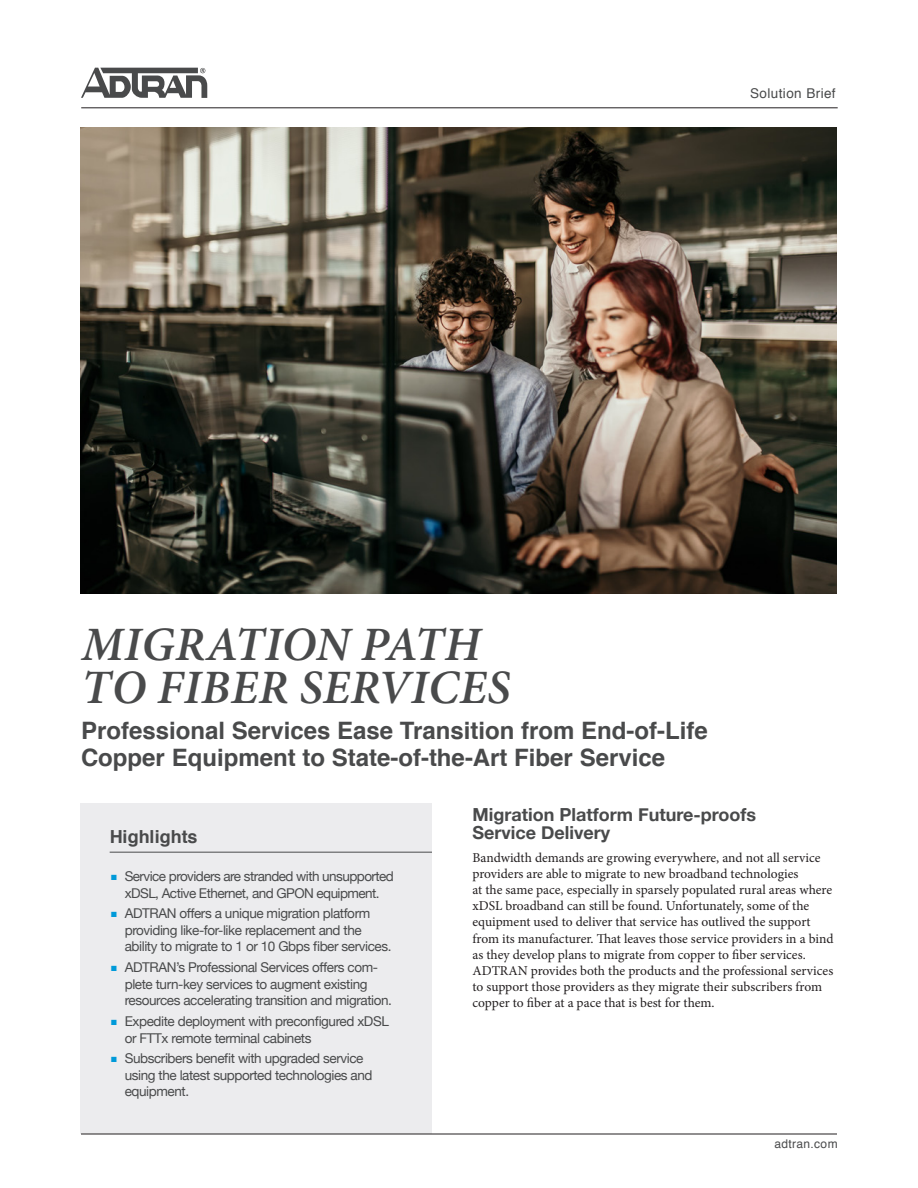
<style>
.page{position:relative;width:918px;height:1188px;background:#fff}
.page>*{position:absolute;margin:0;border:0;box-sizing:border-box;transform-origin:0 0}
.Title_Header{font:italic 600 48px/43.5px "Minion Pro";letter-spacing:.01em;color:#494a4b}
.Title_Subhead{font:700 24px/27px "Helvetica";color:#494a4b}
.t1{font:700 18px/18px "Helvetica Neue";color:#494a4b}
.t2{font:700 18px "Helvetica";color:#494a4b}
.Body_Copy{font:13.5px/16.2px "Minion Pro";color:#231f20}
.t3{font:13.5px/16.5px "Helvetica Neue";letter-spacing:-.03em;color:#494a4b}
.t4{font:13.5px "Helvetica";letter-spacing:.03em;color:#494a4b}
.t5{font:12px "Helvetica";letter-spacing:.03em;color:#494a4b}
.s1{color:#009ad9}
</style>
<div class="page">
<div style="left:81px;top:803px;width:351px;height:331px;background:#ececee"></div>
<hr style="left:110px;top:852px;width:322px;height:1px;background:#494a4b">
<img style="left:81px;top:127px;width:756px;height:467px">
<hr style="left:81px;top:108px;width:757px;height:1px;background:#231f20">
<hr style="left:81px;top:1134px;width:756px;height:1px;background:#231f20">
<svg style="left:81px;top:68px;width:126px;height:30px"></svg>
<p class="t4" style="left:750px;top:83px;width:87px">Solution Brief</p>
<p class="Title_Header" style="left:81px;top:622px;width:430px">MIGRATION PATH<br>TO FIBER SERVICES</p>
<p class="Title_Subhead" style="left:81px;top:718px;width:628px">Professional Services Ease Transition from End-of-Life<br>Copper Equipment to State-of-the-Art Fiber Service</p>
<h3 class="t2" style="left:110px;top:822px;width:90px">Highlights</h3>
<p class="t3" style="left:111px;top:869px;width:284px;text-align:center"><span class="s1">■</span> Service providers are stranded with unsupported xDSL, Active Ethernet, and GPON equipment.</p>
<p class="t3" style="left:125px;top:906px;width:268px;text-indent:-14px"><span class="s1">■</span> ADTRAN offers a unique migration platform providing like-for-like replacement and the ability to migrate to 1 or 10 Gbps fiber services.</p>
<p class="t3" style="left:125px;top:960px;width:269px;text-indent:-14px"><span class="s1">■</span> ADTRAN’s Professional Services offers com&shy;plete turn-key services to augment existing resources accelerating transition and migration.</p>
<p class="t3" style="left:125px;top:1014px;width:266px;text-indent:-14px"><span class="s1">■</span> Expedite deployment with preconfigured xDSL or FTTx remote terminal cabinets</p>
<p class="t3" style="left:125px;top:1051px;width:249px;text-indent:-14px"><span class="s1">■</span> Subscribers benefit with upgraded service using the latest supported technologies and equipment.</p>
<p class="t1" style="left:472px;top:806px;width:285px">Migration Platform Future-proofs<br>Service Delivery</p>
<p class="Body_Copy" style="left:472px;top:849px;width:363px">Bandwidth demands are growing everywhere, and not all service providers are able to migrate to new broadband technologies<br>at the same pace, especially in sparsely populated rural areas where xDSL broadband can still be found. Unfortunately, some of the equipment used to deliver that service has outlived the support from its manufacturer. That leaves those service providers in a bind as they develop plans to migrate from copper to fiber services.<br>ADTRAN provides both the products and the professional services to support those providers as they migrate their subscribers from copper to fiber at a pace that is best for them.</p>
<p class="t5" style="left:774px;top:1135px;width:65px">adtran.com</p>
</div>
